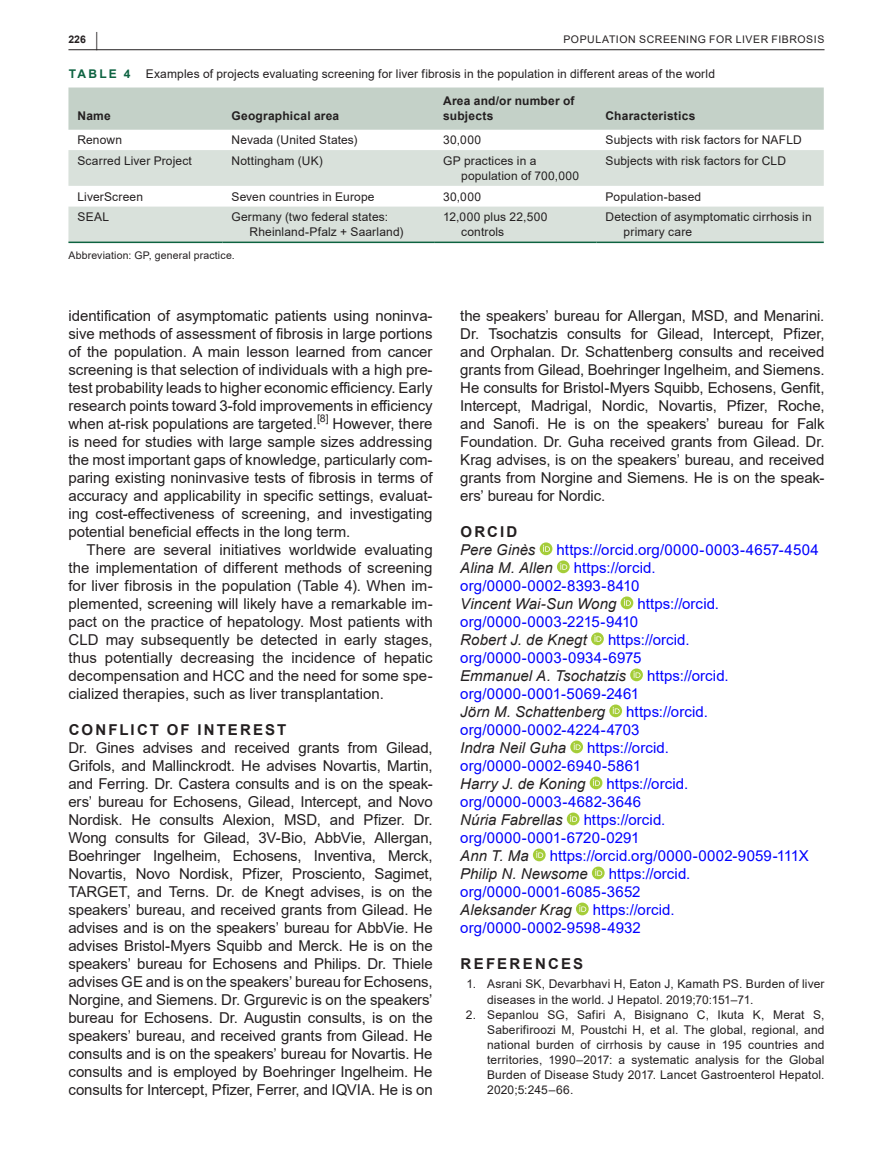
<style>
.page{position:relative;width:893px;height:1174px;background:#fff}
.page>*{position:absolute;margin:0;border:0;box-sizing:border-box;transform-origin:0 0}
.t1{font:15px/18px "Arial";letter-spacing:-.005em;color:#231f20;text-align:justify}
.t2{font:15px/18px "Arial";letter-spacing:.005em;color:#00f}
.t3{font:italic 15px "Arial";letter-spacing:.005em;color:#231f20}
.t4{font:700 15px "Arial";letter-spacing:.145em;color:#231f20}
.t5{font:12px/15px "Arial";letter-spacing:.01em;color:#231f20}
.t6{font:700 12px/15px "Arial";letter-spacing:.02em;color:#231f20}
.t7{font:700 12px "Arial";letter-spacing:.185em;color:#0d6341}
.t8{font:10.5px "Arial";letter-spacing:.055em;color:#231f20}
.t9{font:10.5px "Arial";letter-spacing:.015em;color:#231f20}
.t10{font:700 10.5px "Arial";color:#231f20}
.t11{font:10.5px "Arial";letter-spacing:.035em;color:#231f20}
.s1{font-size:19.5px}
</style>
<div class="page">
<hr style="left:68px;top:49px;width:756px;height:1px;background:#231f20">
<div style="left:540px;top:542px;width:12px;height:13px;background:#a5cd39;border-radius:50%"></div>
<svg style="left:543px;top:545px;width:7px;height:7px"></svg>
<svg style="left:557px;top:560px;width:13px;height:13px"></svg>
<svg style="left:560px;top:563px;width:7px;height:7px"></svg>
<div style="left:621px;top:596px;width:12px;height:13px;background:#a5cd39;border-radius:50%"></div>
<svg style="left:624px;top:599px;width:7px;height:7px"></svg>
<svg style="left:591px;top:632px;width:13px;height:13px"></svg>
<svg style="left:594px;top:635px;width:7px;height:7px"></svg>
<svg style="left:630px;top:668px;width:13px;height:13px"></svg>
<svg style="left:634px;top:671px;width:6px;height:7px"></svg>
<svg style="left:609px;top:704px;width:13px;height:13px"></svg>
<svg style="left:613px;top:707px;width:7px;height:7px"></svg>
<svg style="left:570px;top:740px;width:13px;height:13px"></svg>
<svg style="left:574px;top:743px;width:7px;height:7px"></svg>
<div style="left:590px;top:776px;width:12px;height:13px;background:#a5cd39;border-radius:50%"></div>
<svg style="left:593px;top:779px;width:7px;height:7px"></svg>
<svg style="left:567px;top:812px;width:13px;height:13px"></svg>
<svg style="left:570px;top:815px;width:7px;height:7px"></svg>
<svg style="left:533px;top:848px;width:13px;height:13px"></svg>
<svg style="left:536px;top:851px;width:7px;height:7px"></svg>
<svg style="left:592px;top:866px;width:13px;height:13px"></svg>
<svg style="left:595px;top:869px;width:7px;height:7px"></svg>
<svg style="left:576px;top:902px;width:13px;height:13px"></svg>
<svg style="left:579px;top:905px;width:7px;height:7px"></svg>
<div style="left:68px;top:87px;width:756px;height:43px;background:#c4d1c8"></div>
<svg style="left:68px;top:150px;width:756px;height:91px;fill:#d9e1db"></svg>
<hr style="left:68px;top:241px;width:154px;height:2px;background:#0d6341">
<hr style="left:222px;top:241px;width:212px;height:2px;background:#0d6341">
<hr style="left:434px;top:241px;width:163px;height:2px;background:#0d6341">
<hr style="left:597px;top:241px;width:227px;height:2px;background:#0d6341">
<p class="t10" style="left:68px;top:32px;width:31px">226 <span class="s1">|</span></p>
<p class="t8" style="left:563px;top:32px;width:262px">POPULATION SCREENING FOR LIVER FIBROSIS</p>
<p class="t7" style="left:69px;top:65px;width:63px">TABLE 4</p>
<p class="t5" style="left:146px;top:66px;width:571px">Examples of projects evaluating screening for liver fibrosis in the population in different areas of the world</p>
<p class="t6" style="left:77px;top:109px;width:35px">Name</p>
<p class="t6" style="left:232px;top:109px;width:109px">Geographical area</p>
<p class="t6" style="left:443px;top:94px;width:133px">Area and/or number of subjects</p>
<p class="t6" style="left:606px;top:109px;width:91px">Characteristics</p>
<p class="t5" style="left:77px;top:132px;width:46px">Renown</p>
<p class="t5" style="left:232px;top:132px;width:127px">Nevada (United States)</p>
<p class="t5" style="left:443px;top:132px;width:39px">30,000</p>
<p class="t5" style="left:606px;top:132px;width:198px">Subjects with risk factors for NAFLD</p>
<p class="t5" style="left:77px;top:153px;width:116px">Scarred Liver Project</p>
<p class="t5" style="left:232px;top:153px;width:93px">Nottingham (UK)</p>
<p class="t5" style="left:461px;top:153px;width:120px;text-indent:-18px">GP practices in a population of 700,000</p>
<p class="t5" style="left:606px;top:153px;width:182px">Subjects with risk factors for CLD</p>
<p class="t5" style="left:77px;top:189px;width:67px">LiverScreen</p>
<p class="t5" style="left:232px;top:189px;width:145px">Seven countries in Europe</p>
<p class="t5" style="left:443px;top:189px;width:39px">30,000</p>
<p class="t5" style="left:606px;top:189px;width:97px">Population-based</p>
<p class="t5" style="left:77px;top:209px;width:33px">SEAL</p>
<p class="t5" style="left:250px;top:209px;width:156px;text-indent:-18px">Germany (two federal states:<br>Rheinland-Pfalz + Saarland)</p>
<p class="t5" style="left:461px;top:209px;width:88px;text-indent:-18px">12,000 plus 22,500 controls</p>
<p class="t5" style="left:623px;top:209px;width:190px;text-indent:-18px">Detection of asymptomatic cirrhosis in primary care</p>
<p class="t9" style="left:68px;top:248px;width:168px">Abbreviation: GP, general practice.</p>
<p class="t1" style="left:68px;top:307px;width:366px">identification of asymptomatic patients using noninva&shy;sive methods of assessment of fibrosis in large portions of the population. A main lesson learned from cancer screening is that selection of individuals with a high pre&shy;test probability leads to higher economic efficiency. Early research points toward 3-fold improvements in efficiency when at-risk populations are targeted.</p>
<p class="t11" style="left:317px;top:411px;width:13px">[8]</p>
<p class="t1" style="left:68px;top:415px;width:366px;text-indent:264px">However, there is need for studies with large sample sizes addressing the most important gaps of knowledge, particularly com&shy;paring existing noninvasive tests of fibrosis in terms of accuracy and applicability in specific settings, evaluat&shy;ing cost-effectiveness of screening, and investigating potential beneficial effects in the long term.</p>
<p class="t1" style="left:68px;top:541px;width:366px;text-indent:18px">There are several initiatives worldwide evaluating the implementation of different methods of screening for liver fibrosis in the population (Table 4). When im&shy;plemented, screening will likely have a remarkable im&shy;pact on the practice of hepatology. Most patients with CLD may subsequently be detected in early stages, thus potentially decreasing the incidence of hepatic decompensation and HCC and the need for some spe&shy;cialized therapies, such as liver transplantation.</p>
<p class="t4" style="left:69px;top:719px;width:219px">CONFLICT OF INTEREST</p>
<p class="t1" style="left:68px;top:739px;width:366px">Dr. Gines advises and received grants from Gilead, Grifols, and Mallinckrodt. He advises Novartis, Martin, and Ferring. Dr. Castera consults and is on the speak&shy;ers’ bureau for Echosens, Gilead, Intercept, and Novo Nordisk. He consults Alexion, MSD, and Pfizer. Dr.<br>Wong consults for Gilead, 3V-Bio, AbbVie, Allergan, Boehringer Ingelheim, Echosens, Inventiva, Merck, Novartis, Novo Nordisk, Pfizer, Prosciento, Sagimet, TARGET, and Terns. Dr. de Knegt advises, is on the speakers’ bureau, and received grants from Gilead. He advises and is on the speakers’ bureau for AbbVie. He advises Bristol-Myers Squibb and Merck. He is on the speakers’ bureau for Echosens and Philips. Dr. Thiele advises GE and is on the speakers’ bureau for Echosens, Norgine, and Siemens. Dr. Grgurevic is on the speakers’ bureau for Echosens. Dr. Augustin consults, is on the speakers’ bureau, and received grants from Gilead. He consults and is on the speakers’ bureau for Novartis. He consults and is employed by Boehringer Ingelheim. He consults for Intercept, Pfizer, Ferrer, and IQVIA. He is on</p>
<p class="t1" style="left:460px;top:307px;width:366px">the speakers’ bureau for Allergan, MSD, and Menarini.<br>Dr. Tsochatzis consults for Gilead, Intercept, Pfizer, and Orphalan. Dr. Schattenberg consults and received grants from Gilead, Boehringer Ingelheim, and Siemens.<br>He consults for Bristol-Myers Squibb, Echosens, Genfit, Intercept, Madrigal, Nordic, Novartis, Pfizer, Roche, and Sanofi. He is on the speakers’ bureau for Falk Foundation. Dr. Guha received grants from Gilead. Dr.<br>Krag advises, is on the speakers’ bureau, and received grants from Norgine and Siemens. He is on the speak&shy;ers’ bureau for Nordic.</p>
<p class="t4" style="left:461px;top:521px;width:58px">ORCID</p>
<p class="t3" style="left:460px;top:540px;width:77px">Pere Ginès</p>
<p class="t2" style="left:557px;top:541px;width:264px">https://orcid.org/0000-0003-4657-4504</p>
<p class="t3" style="left:460px;top:558px;width:94px">Alina M. Allen</p>
<p class="t2" style="left:460px;top:559px;width:197px;text-indent:114px">https://orcid. org/0000-0002-8393-8410</p>
<p class="t3" style="left:460px;top:594px;width:158px">Vincent Wai-Sun Wong</p>
<p class="t2" style="left:460px;top:595px;width:260px;text-indent:177px">https://orcid. org/0000-0003-2215-9410</p>
<p class="t3" style="left:460px;top:630px;width:128px">Robert J. de Knegt</p>
<p class="t2" style="left:460px;top:631px;width:231px;text-indent:148px">https://orcid. org/0000-0003-0934-6975</p>
<p class="t3" style="left:460px;top:666px;width:167px">Emmanuel A. Tsochatzis</p>
<p class="t2" style="left:647px;top:667px;width:83px">https://orcid.</p>
<p class="t2" style="left:460px;top:685px;width:180px">org/0000-0001-5069-2461</p>
<p class="t3" style="left:460px;top:702px;width:146px">Jörn M. Schattenberg</p>
<p class="t2" style="left:460px;top:703px;width:249px;text-indent:166px">https://orcid. org/0000-0002-4224-4703</p>
<p class="t3" style="left:460px;top:738px;width:107px">Indra Neil Guha</p>
<p class="t2" style="left:460px;top:739px;width:210px;text-indent:127px">https://orcid. org/0000-0002-6940-5861</p>
<p class="t3" style="left:460px;top:774px;width:127px">Harry J. de Koning</p>
<p class="t2" style="left:460px;top:775px;width:229px;text-indent:146px">https://orcid. org/0000-0003-4682-3646</p>
<p class="t3" style="left:460px;top:810px;width:104px">Núria Fabrellas</p>
<p class="t2" style="left:460px;top:811px;width:207px;text-indent:123px">https://orcid. org/0000-0001-6720-0291</p>
<p class="t3" style="left:460px;top:846px;width:70px">Ann T. Ma</p>
<p class="t2" style="left:550px;top:847px;width:260px">https://orcid.org/0000-0002-9059-111X</p>
<p class="t3" style="left:460px;top:864px;width:129px">Philip N. Newsome</p>
<p class="t2" style="left:460px;top:865px;width:232px;text-indent:148px">https://orcid. org/0000-0001-6085-3652</p>
<p class="t3" style="left:460px;top:900px;width:113px">Aleksander Krag</p>
<p class="t2" style="left:460px;top:901px;width:216px;text-indent:133px">https://orcid. org/0000-0002-9598-4932</p>
<p class="t4" style="left:461px;top:953px;width:124px">REFERENCES</p>
<p class="t5" style="left:487px;top:976px;width:339px;line-height:15.6px;text-indent:-21px">1. Asrani SK, Devarbhavi H, Eaton J, Kamath PS. Burden of liver diseases in the world. J Hepatol. 2019;70:151–71.</p>
<p class="t5" style="left:487px;top:1006px;width:339px;text-align:justify;text-indent:-21px">2. Sepanlou SG, Safiri A, Bisignano C, Ikuta K, Merat S, Saberifiroozi M, Poustchi H, et al. The global, regional, and national burden of cirrhosis by cause in 195 countries and territories, 1990–2017: a systematic analysis for the Global Burden of Disease Study 2017. Lancet Gastroenterol Hepatol.<br>2020;5:245–66.</p>
</div>
